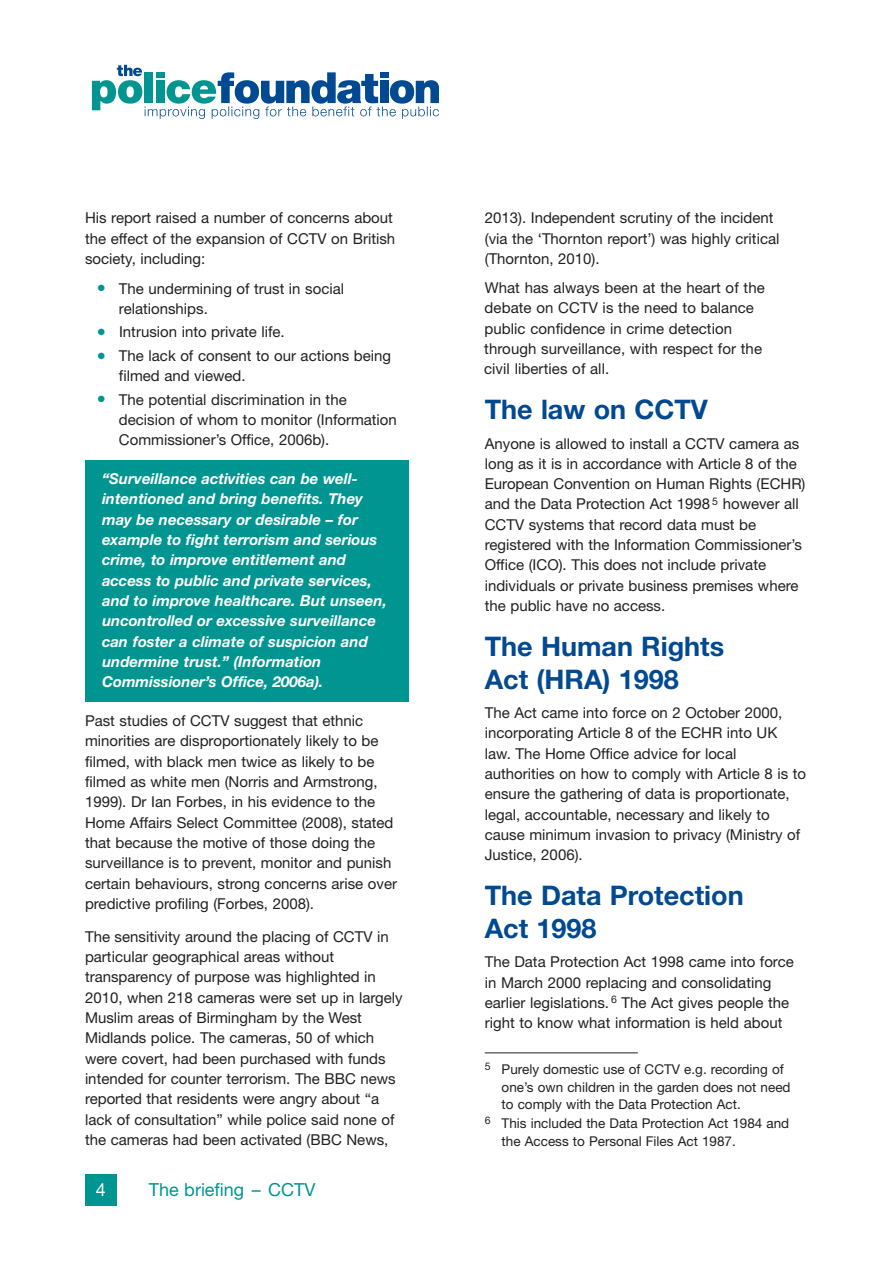
<style>
.page{position:relative;width:893px;height:1263px;background:#fff}
.page>*{position:absolute;margin:0;border:0;box-sizing:border-box;transform-origin:0 0}
.t1{font:700 27px/33px "Helvetica Neue";color:#014990}
.t2{font:18px "Helvetica Neue";color:#009590}
.t3{font:18px "Helvetica Neue";color:#fff}
.t4{font:15px/20.4px "Helvetica Neue";color:#231f20}
.t5{font:italic 700 15px/20.4px "Helvetica Neue";color:#fff}
.t6{font:13.5px/17.2px "Helvetica Neue";color:#231f20}
.s1{color:#009590}
</style>
<div class="page">
<div style="left:85px;top:461px;width:323px;height:241px;background:#009590"></div>
<svg style="left:92px;top:65px;width:347px;height:54px"></svg>
<div style="left:85px;top:1174px;width:32px;height:31px;background:#009590"></div>
<hr style="left:485px;top:1052px;width:153px;height:1px;background:#231f20">
<p class="t4" style="left:85px;top:209px;width:312px">His report raised a number of concerns about the effect of the expansion of CCTV on British society, including:</p>
<p class="t4" style="left:119px;top:279px;width:227px;text-indent:-21px"><span class="s1">●</span> The undermining of trust in social relationships.</p>
<p class="t4" style="left:98px;top:323px;width:188px"><span class="s1">●</span> Intrusion into private life.</p>
<p class="t4" style="left:119px;top:347px;width:274px;text-indent:-21px"><span class="s1">●</span> The lack of consent to our actions being filmed and viewed.</p>
<p class="t4" style="left:119px;top:391px;width:279px;text-indent:-21px"><span class="s1">●</span> The potential discrimination in the decision of whom to monitor (Information<br>Commissioner’s Office, 2006b).</p>
<p class="t5" style="left:102px;top:470px;width:286px">“Surveillance activities can be well&shy;intentioned and bring benefits. They may be necessary or desirable – for example to fight terrorism and serious crime, to improve entitlement and access to public and private services, and to improve healthcare. But unseen, uncontrolled or excessive surveillance can foster a climate of suspicion and undermine trust.” (Information Commissioner’s Office, 2006a).</p>
<p class="t4" style="left:85px;top:712px;width:314px">Past studies of CCTV suggest that ethnic minorities are disproportionately likely to be filmed, with black men twice as likely to be filmed as white men (Norris and Armstrong, 1999). Dr Ian Forbes, in his evidence to the Home Affairs Select Committee (2008), stated that because the motive of those doing the surveillance is to prevent, monitor and punish certain behaviours, strong concerns arise over predictive profiling (Forbes, 2008).</p>
<p class="t4" style="left:85px;top:927px;width:319px">The sensitivity around the placing of CCTV in particular geographical areas without transparency of purpose was highlighted in 2010, when 218 cameras were set up in largely Muslim areas of Birmingham by the West Midlands police. The cameras, 50 of which were covert, had been purchased with funds intended for counter terrorism. The BBC news reported that residents were angry about “a lack of consultation” while police said none of the cameras had been activated (BBC News,</p>
<p class="t3" style="left:96px;top:1183px;width:12px">4</p>
<p class="t2" style="left:149px;top:1183px;width:168px">The briefing – CCTV</p>
<p class="t4" style="left:485px;top:209px;width:296px">2013). Independent scrutiny of the incident (via the ‘Thornton report’) was highly critical (Thornton, 2010).</p>
<p class="t4" style="left:484px;top:279px;width:282px">What has always been at the heart of the debate on CCTV is the need to balance public confidence in crime detection through surveillance, with respect for the civil liberties of all.</p>
<h1 class="t1" style="left:485px;top:396px;width:225px">The law on CCTV</h1>
<p class="t4" style="left:485px;top:435px;width:322px">Anyone is allowed to install a CCTV camera as long as it is in accordance with Article 8 of the European Convention on Human Rights (ECHR) and the Data Protection Act 1998 <sup>5</sup> however all CCTV systems that record data must be registered with the Information Commissioner’s Office (ICO). This does not include private individuals or private business premises where the public have no access.</p>
<h1 class="t1" style="left:485px;top:632px;width:241px">The Human Rights<br>Act (HRA) 1998</h1>
<p class="t4" style="left:485px;top:704px;width:323px">The Act came into force on 2 October 2000, incorporating Article 8 of the ECHR into UK law. The Home Office advice for local authorities on how to comply with Article 8 is to ensure the gathering of data is proportionate, legal, accountable, necessary and likely to cause minimum invasion to privacy (Ministry of Justice, 2006).</p>
<h1 class="t1" style="left:485px;top:881px;width:261px">The Data Protection<br>Act 1998</h1>
<p class="t4" style="left:485px;top:953px;width:311px">The Data Protection Act 1998 came into force in March 2000 replacing and consolidating earlier legislations. <sup>6</sup> The Act gives people the right to know what information is held about</p>
<p class="t6" style="left:502px;top:1062px;width:291px;text-indent:-17px"><sup>5</sup> Purely domestic use of CCTV e.g. recording of one’s own children in the garden does not need to comply with the Data Protection Act.</p>
<p class="t6" style="left:502px;top:1116px;width:289px;text-indent:-17px"><sup>6</sup> This included the Data Protection Act 1984 and the Access to Personal Files Act 1987.</p>
</div>
